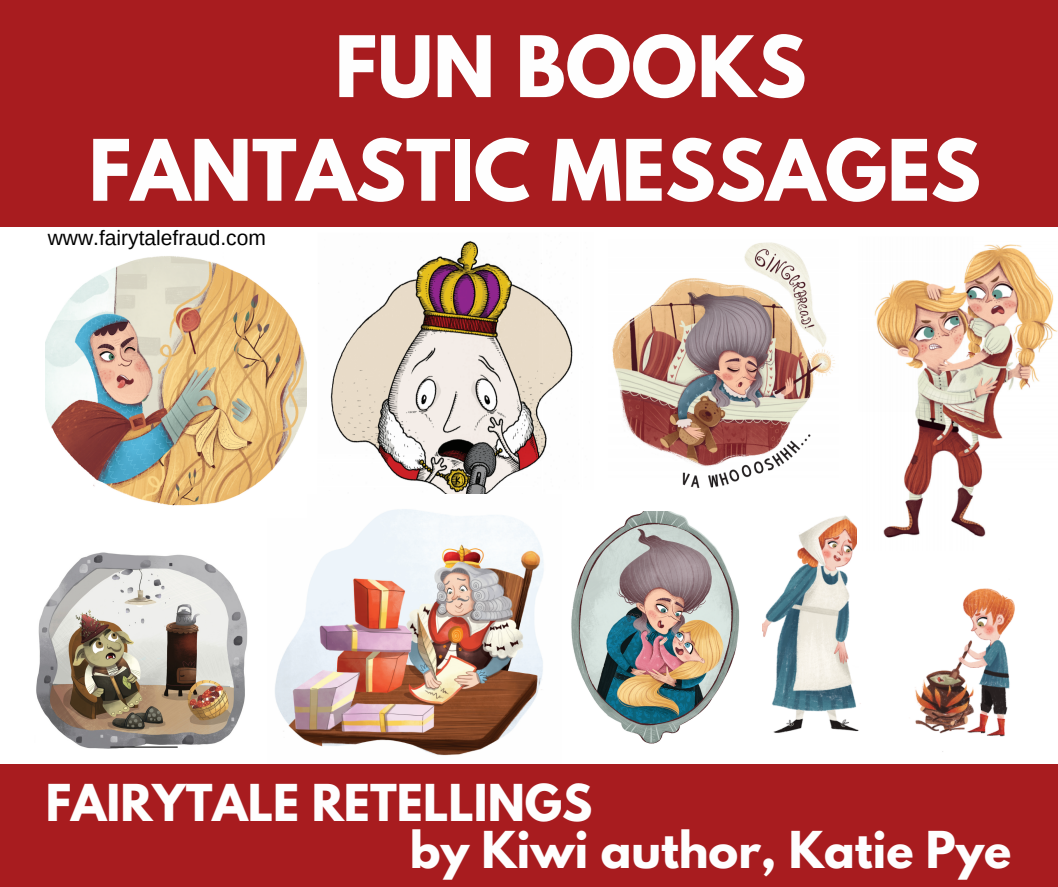
<style>
.page{position:relative;width:1058px;height:887px;background:#fff}
.page>*{position:absolute;margin:0;border:0;box-sizing:border-box;transform-origin:0 0}
.t1{font:700 75px "League Spartan";color:#fefefe}
.t2{font:700 45px "League Spartan";color:#fefefe}
.t3{font:21px "Arimo";color:#000}
</style>
<div class="page">
<img style="left:762px;top:515px;width:253px;height:237px">
<img style="left:857px;top:244px;width:201px;height:306px">
<img style="left:318px;top:241px;width:255px;height:253px">
<img style="left:546px;top:490px;width:194px;height:254px">
<img style="left:275px;top:494px;width:287px;height:262px">
<img style="left:46px;top:256px;width:261px;height:261px">
<img style="left:36px;top:552px;width:212px;height:196px">
<img style="left:594px;top:242px;width:241px;height:268px">
<div style="left:0;top:0;width:1058px;height:227px;background:#a81c1f"></div>
<div style="left:0;top:763px;width:1058px;height:123px;background:#a81c1f"></div>
<p class="t1" style="left:335px;top:30px;width:473px">FUN BOOKS</p>
<p class="t1" style="left:89px;top:133px;width:893px">FANTASTIC MESSAGES</p>
<p class="t3" style="left:48px;top:226px;width:220px">www.fairytalefraud.com</p>
<p class="t2" style="left:46px;top:780px;width:548px">FAIRYTALE RETELLINGS</p>
<p class="t2" style="left:410px;top:827px;width:603px">by Kiwi author, Katie Pye</p>
</div>
